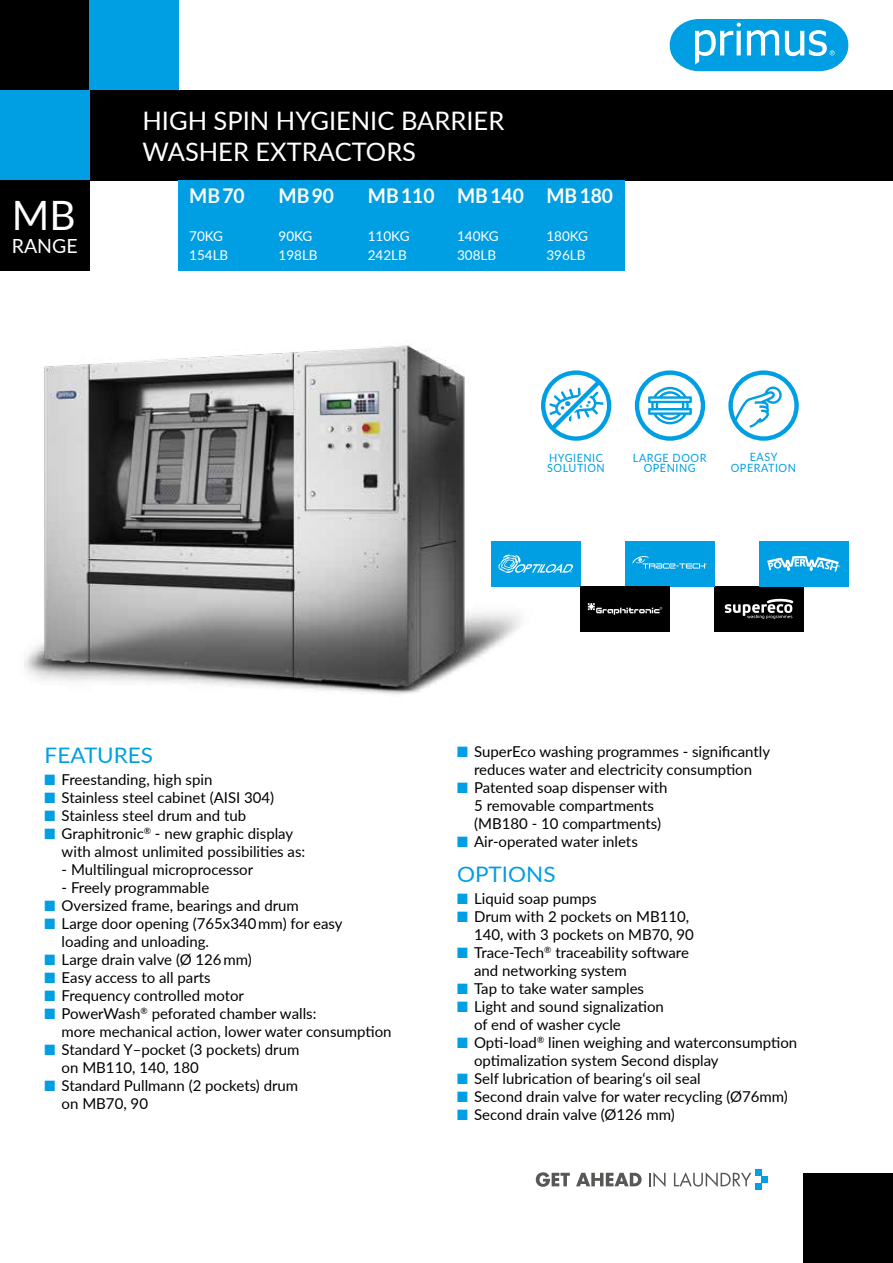
<style>
.page{position:relative;width:893px;height:1263px;background:#fff}
.page>*{position:absolute;margin:0;border:0;box-sizing:border-box;transform-origin:0 0}
.t1{font:40.5px "Lato";color:#fff}
.t2{font:25.5px/31.5px "Lato";color:#fff}
.t3{font:21.3px "Lato";color:#009fe3;scale:1.05 1}
.t4{font:700 20.25px "Lato";color:#fff;scale:.95 1}
.t5{font:19.5px "Lato";color:#fff}
.t6{font:15px/18px "Lato";color:#000}
.t7{font:13.5px/18.9px "Lato";color:#fff}
.t8{font:11.4px/10.8px "Lato";letter-spacing:.05em;color:#009fe3;text-align:center;scale:.95 1}
.s1{color:#009fe3}
</style>
<div class="page">
<div style="left:0;top:0;width:101px;height:102px;background:#000"></div>
<div style="left:0;top:90px;width:893px;height:90px;background:#000"></div>
<div style="left:0;top:90px;width:89px;height:90px;background:#009fe3"></div>
<div style="left:89px;top:0;width:90px;height:90px;background:#009fe3"></div>
<svg style="left:670px;top:19px;width:178px;height:52px"></svg>
<svg style="left:536px;top:1172px;width:34px;height:15px"></svg>
<svg style="left:576px;top:1173px;width:66px;height:13px"></svg>
<svg style="left:649px;top:1172px;width:16px;height:15px"></svg>
<svg style="left:674px;top:1172px;width:77px;height:15px"></svg>
<div style="left:761px;top:1176px;width:7px;height:7px;background:#009fe3"></div>
<div style="left:755px;top:1183px;width:6px;height:7px;background:#009fe3"></div>
<div style="left:755px;top:1169px;width:6px;height:7px;background:#009fe3"></div>
<div style="left:804px;top:1173px;width:89px;height:90px;background:#000"></div>
<div style="left:179px;top:180px;width:89px;height:90px;background:#009fe3"></div>
<div style="left:268px;top:180px;width:89px;height:90px;background:#009fe3"></div>
<div style="left:357px;top:180px;width:89px;height:90px;background:#009fe3"></div>
<div style="left:446px;top:180px;width:90px;height:90px;background:#009fe3"></div>
<div style="left:536px;top:180px;width:89px;height:90px;background:#009fe3"></div>
<div style="left:714px;top:586px;width:90px;height:45px;background:#000"></div>
<svg style="left:725px;top:598px;width:68px;height:21px"></svg>
<div style="left:625px;top:541px;width:89px;height:45px;background:#009fe3"></div>
<svg style="left:632px;top:556px;width:75px;height:13px"></svg>
<div style="left:759px;top:541px;width:89px;height:45px;background:#009fe3"></div>
<svg style="left:767px;top:556px;width:73px;height:16px"></svg>
<svg style="left:635px;top:370px;width:70px;height:71px"></svg>
<svg style="left:728px;top:370px;width:71px;height:71px"></svg>
<svg style="left:591px;top:373px;width:20px;height:65px"></svg>
<div style="left:580px;top:586px;width:90px;height:45px;background:#000"></div>
<svg style="left:591px;top:603px;width:71px;height:12px"></svg>
<img style="left:24px;top:345px;width:567px;height:350px">
<div style="left:0;top:180px;width:89px;height:90px;background:#000"></div>
<h1 class="t1" style="left:12px;top:186px;width:65px">MB</h1>
<h3 class="t5" style="left:12px;top:232px;width:67px">RANGE</h3>
<h2 class="t2" style="left:142px;top:104px;width:363px">HIGH SPIN HYGIENIC BARRIER<br>WASHER EXTRACTORS</h2>
<h3 class="t4" style="left:189px;top:181px;width:60px">MB 70</h3>
<p class="t7" style="left:189px;top:226px;width:41px">70KG<br>154LB</p>
<h3 class="t4" style="left:279px;top:181px;width:60px">MB 90</h3>
<p class="t7" style="left:279px;top:226px;width:41px">90KG<br>198LB</p>
<h3 class="t4" style="left:368px;top:181px;width:72px">MB 110</h3>
<p class="t7" style="left:368px;top:226px;width:43px">110KG<br>242LB</p>
<h3 class="t4" style="left:457px;top:181px;width:72px">MB 140</h3>
<p class="t7" style="left:457px;top:226px;width:43px">140KG<br>308LB</p>
<h3 class="t4" style="left:546px;top:181px;width:72px">MB 180</h3>
<p class="t7" style="left:546px;top:226px;width:43px">180KG<br>396LB</p>
<p class="t8" style="left:547px;top:451px;width:62px;text-align:left">HYGIENIC<br>SOLUTION</p>
<p class="t8" style="left:633px;top:451px;width:79px">LARGE DOOR<br>OPENING</p>
<p class="t8" style="left:731px;top:451px;width:70px">EASY<br>OPERATION</p>
<h3 class="t3" style="left:45px;top:740px;width:105px">FEATURES</h3>
<p class="t6" style="left:45px;top:770px;width:169px"><span class="s1">■</span> Freestanding, high spin</p>
<p class="t6" style="left:45px;top:788px;width:231px"><span class="s1">■</span> Stainless steel cabinet (AISI 304)</p>
<p class="t6" style="left:45px;top:806px;width:203px"><span class="s1">■</span> Stainless steel drum and tub</p>
<p class="t6" style="left:62px;top:824px;width:245px;text-indent:-17px"><span class="s1">■</span> Graphitronic<sup>®</sup> - new graphic display with almost unlimited possibilities as:</p>
<p class="t6" style="left:62px;top:860px;width:193px">- Multilingual microprocessor</p>
<p class="t6" style="left:62px;top:878px;width:149px">- Freely programmable</p>
<p class="t6" style="left:45px;top:896px;width:256px"><span class="s1">■</span> Oversized frame, bearings and drum</p>
<p class="t6" style="left:62px;top:914px;width:282px;text-indent:-17px"><span class="s1">■</span> Large door opening (765x340 mm) for easy loading and unloading.</p>
<p class="t6" style="left:45px;top:950px;width:209px"><span class="s1">■</span> Large drain valve (Ø 126 mm)</p>
<p class="t6" style="left:45px;top:968px;width:168px"><span class="s1">■</span> Easy access to all parts</p>
<p class="t6" style="left:45px;top:986px;width:201px"><span class="s1">■</span> Frequency controlled motor</p>
<p class="t6" style="left:62px;top:1004px;width:331px;text-indent:-17px"><span class="s1">■</span> PowerWash<sup>®</sup> peforated chamber walls:<br>more mechanical action, lower water consumption</p>
<p class="t6" style="left:62px;top:1040px;width:239px;text-indent:-17px"><span class="s1">■</span> Standard Y–pocket (3 pockets) drum on MB110, 140, 180</p>
<p class="t6" style="left:62px;top:1076px;width:238px;text-indent:-17px"><span class="s1">■</span> Standard Pullmann (2 pockets) drum on MB70, 90</p>
<p class="t6" style="left:457px;top:742px;width:314px;text-align:center"><span class="s1">■</span> SuperEco washing programmes - significantly reduces water and electricity consumption</p>
<p class="t6" style="left:474px;top:778px;width:195px;text-indent:-17px"><span class="s1">■</span> Patented soap dispenser with<br>5 removable compartments (MB180 - 10 compartments)</p>
<p class="t6" style="left:457px;top:832px;width:182px"><span class="s1">■</span> Air-operated water inlets</p>
<h3 class="t3" style="left:457px;top:859px;width:95px">OPTIONS</h3>
<p class="t6" style="left:457px;top:889px;width:141px"><span class="s1">■</span> Liquid soap pumps</p>
<p class="t6" style="left:474px;top:907px;width:221px;text-indent:-17px"><span class="s1">■</span> Drum with 2 pockets on MB110,<br>140, with 3 pockets on MB70, 90</p>
<p class="t6" style="left:474px;top:943px;width:216px;text-indent:-17px"><span class="s1">■</span> Trace-Tech<sup>®</sup> traceability software and networking system</p>
<p class="t6" style="left:457px;top:979px;width:188px"><span class="s1">■</span> Tap to take water samples</p>
<p class="t6" style="left:474px;top:997px;width:191px;text-indent:-17px"><span class="s1">■</span> Light and sound signalization of end of washer cycle</p>
<p class="t6" style="left:474px;top:1033px;width:325px;text-indent:-17px"><span class="s1">■</span> Opti-load<sup>®</sup> linen weighing and waterconsumption optimalization system Second display</p>
<p class="t6" style="left:457px;top:1069px;width:245px"><span class="s1">■</span> Self lubrication of bearing‘s oil seal</p>
<p class="t6" style="left:457px;top:1087px;width:332px"><span class="s1">■</span> Second drain valve for water recycling (Ø76mm)</p>
<p class="t6" style="left:457px;top:1105px;width:219px"><span class="s1">■</span> Second drain valve (Ø126 mm)</p>
</div>
